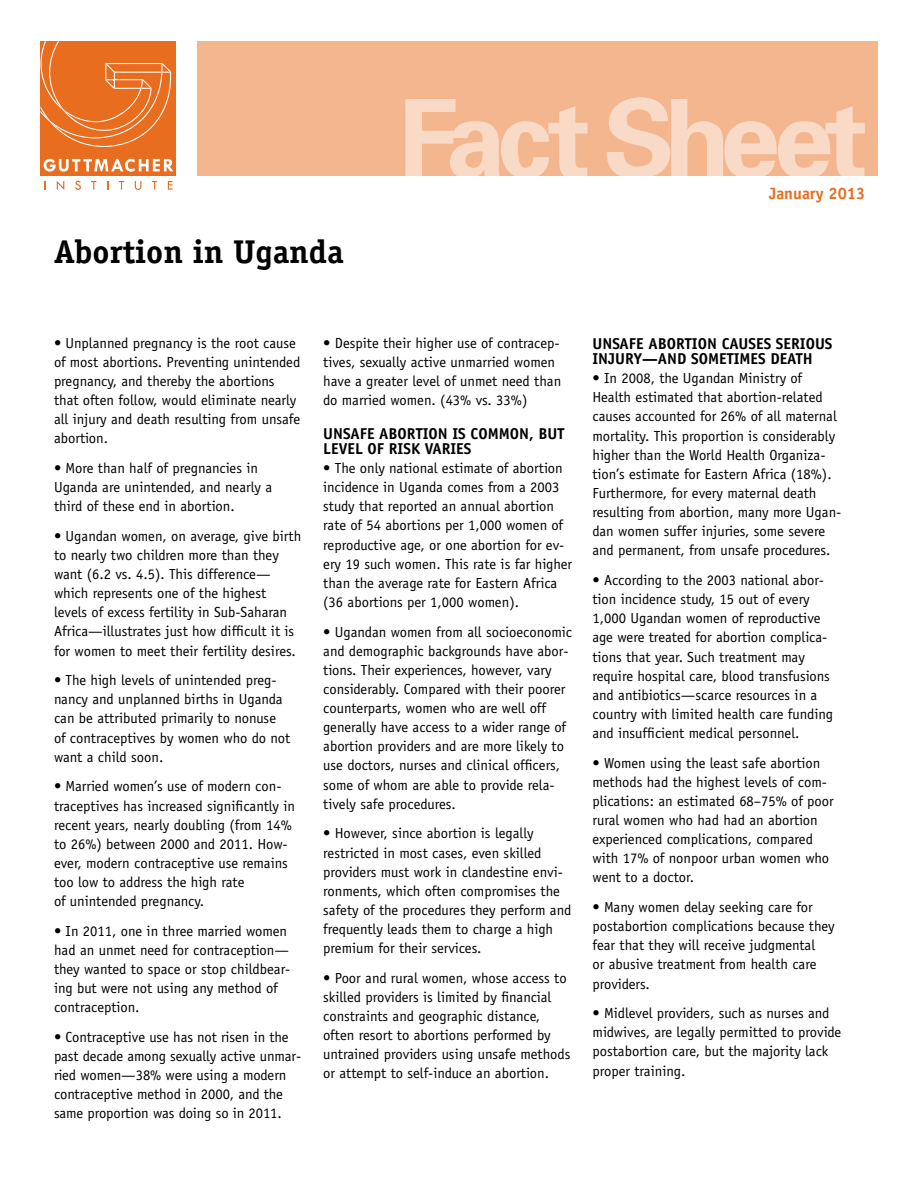
<style>
.page{position:relative;width:918px;height:1188px;background:#fff}
.page>*{position:absolute;margin:0;border:0;box-sizing:border-box;transform-origin:0 0}
.t1{font:700 108px "Univers";letter-spacing:-.075em;color:#f9dac7}
.t2{font:700 33px "Officina Serif";color:#000}
.t3{font:700 16.5px "Officina Sans";color:#e86d1f}
.t4{font:700 15.75px/15px "Officina Sans";color:#000}
.t5{font:14.7px/19.2px "Officina Sans";color:#000}
</style>
<div class="page">
<div style="left:197px;top:41px;width:681px;height:135px;background:#f4b68f"></div>
<div style="left:40px;top:41px;width:136px;height:135px;background:#e86d1f"></div>
<svg style="left:40px;top:41px;width:131px;height:106px"></svg>
<svg style="left:43px;top:159px;width:130px;height:13px"></svg>
<svg style="left:44px;top:181px;width:2px;height:9px"></svg>
<svg style="left:57px;top:181px;width:7px;height:9px"></svg>
<svg style="left:75px;top:181px;width:6px;height:9px"></svg>
<svg style="left:91px;top:181px;width:5px;height:9px"></svg>
<svg style="left:119px;top:181px;width:5px;height:9px"></svg>
<svg style="left:135px;top:181px;width:6px;height:9px"></svg>
<svg style="left:152px;top:181px;width:5px;height:9px"></svg>
<svg style="left:168px;top:181px;width:5px;height:9px"></svg>
<h2 class="t2" style="left:54px;top:231px;width:291px">Abortion in Uganda</h2>
<h1 class="t1" style="left:398px;top:69px;width:471px">Fact Sheet</h1>
<p class="t3" style="left:769px;top:183px;width:98px">JANUARY 2013</p>
<p class="t5" style="left:54px;top:333px;width:248px">• Unplanned pregnancy is the root cause of most abortions. Preventing unintended pregnancy, and thereby the abortions that often follow, would eliminate nearly all injury and death resulting from unsafe abortion.</p>
<p class="t5" style="left:54px;top:458px;width:220px">• More than half of pregnancies in<br>Uganda are unintended, and nearly a third of these end in abortion.</p>
<p class="t5" style="left:54px;top:526px;width:249px">• Ugandan women, on average, give birth to nearly two children more than they want (6.2 vs. 4.5). This difference— which represents one of the highest levels of excess fertility in Sub-Saharan Africa—illustrates just how difficult it is for women to meet their fertility desires.</p>
<p class="t5" style="left:54px;top:671px;width:238px">• The high levels of unintended preg&shy;nancy and unplanned births in Uganda can be attributed primarily to nonuse of contraceptives by women who do not want a child soon.</p>
<p class="t5" style="left:54px;top:777px;width:243px">• Married women’s use of modern con&shy;traceptives has increased significantly in recent years, nearly doubling (from 14% to 26%) between 2000 and 2011. How&shy;ever, modern contraceptive use remains too low to address the high rate<br>of unintended pregnancy.</p>
<p class="t5" style="left:54px;top:921px;width:238px">• In 2011, one in three married women had an unmet need for contraception— they wanted to space or stop childbear&shy;ing but were not using any method of contraception.</p>
<p class="t5" style="left:54px;top:1027px;width:249px">• Contraceptive use has not risen in the past decade among sexually active unmar&shy;ried women—38% were using a modern contraceptive method in 2000, and the same proportion was doing so in 2011.</p>
<p class="t5" style="left:323px;top:333px;width:240px">• Despite their higher use of contracep&shy;tives, sexually active unmarried women have a greater level of unmet need than do married women. (43% vs. 33%)</p>
<p class="t4" style="left:323px;top:426px;width:243px">UNSAFE ABORTION IS COMMON, BUT<br>LEVEL OF RISK VARIES</p>
<p class="t5" style="left:323px;top:459px;width:250px">• The only national estimate of abortion incidence in Uganda comes from a 2003 study that reported an annual abortion rate of 54 abortions per 1,000 women of reproductive age, or one abortion for ev&shy;ery 19 such women. This rate is far higher than the average rate for Eastern Africa (36 abortions per 1,000 women).</p>
<p class="t5" style="left:323px;top:622px;width:250px">• Ugandan women from all socioeconomic and demographic backgrounds have abor&shy;tions. Their experiences, however, vary considerably. Compared with their poorer counterparts, women who are well off generally have access to a wider range of abortion providers and are more likely to use doctors, nurses and clinical officers, some of whom are able to provide rela&shy;tively safe procedures.</p>
<p class="t5" style="left:323px;top:824px;width:250px">• However, since abortion is legally restricted in most cases, even skilled providers must work in clandestine envi&shy;ronments, which often compromises the safety of the procedures they perform and frequently leads them to charge a high premium for their services.</p>
<p class="t5" style="left:323px;top:968px;width:249px">• Poor and rural women, whose access to skilled providers is limited by financial constraints and geographic distance, often resort to abortions performed by untrained providers using unsafe methods or attempt to self-induce an abortion.</p>
<p class="t4" style="left:592px;top:336px;width:242px">UNSAFE ABORTION CAUSES SERIOUS<br>INJURY—AND SOMETIMES DEATH</p>
<p class="t5" style="left:592px;top:369px;width:250px">• In 2008, the Ugandan Ministry of Health estimated that abortion-related causes accounted for 26% of all maternal mortality. This proportion is considerably higher than the World Health Organiza&shy;tion’s estimate for Eastern Africa (18%).<br>Furthermore, for every maternal death resulting from abortion, many more Ugan&shy;dan women suffer injuries, some severe and permanent, from unsafe procedures.</p>
<p class="t5" style="left:592px;top:570px;width:242px">• According to the 2003 national abor&shy;tion incidence study, 15 out of every 1,000 Ugandan women of reproductive age were treated for abortion complica&shy;tions that year. Such treatment may require hospital care, blood transfusions and antibiotics—scarce resources in a country with limited health care funding and insufficient medical personnel.</p>
<p class="t5" style="left:592px;top:753px;width:243px">• Women using the least safe abortion methods had the highest levels of com&shy;plications: an estimated 68–75% of poor rural women who had had an abortion experienced complications, compared with 17% of nonpoor urban women who went to a doctor.</p>
<p class="t5" style="left:592px;top:898px;width:244px">• Many women delay seeking care for postabortion complications because they fear that they will receive judgmental<br>or abusive treatment from health care providers.</p>
<p class="t5" style="left:592px;top:1004px;width:250px">• Midlevel providers, such as nurses and midwives, are legally permitted to provide postabortion care, but the majority lack proper training.</p>
</div>
